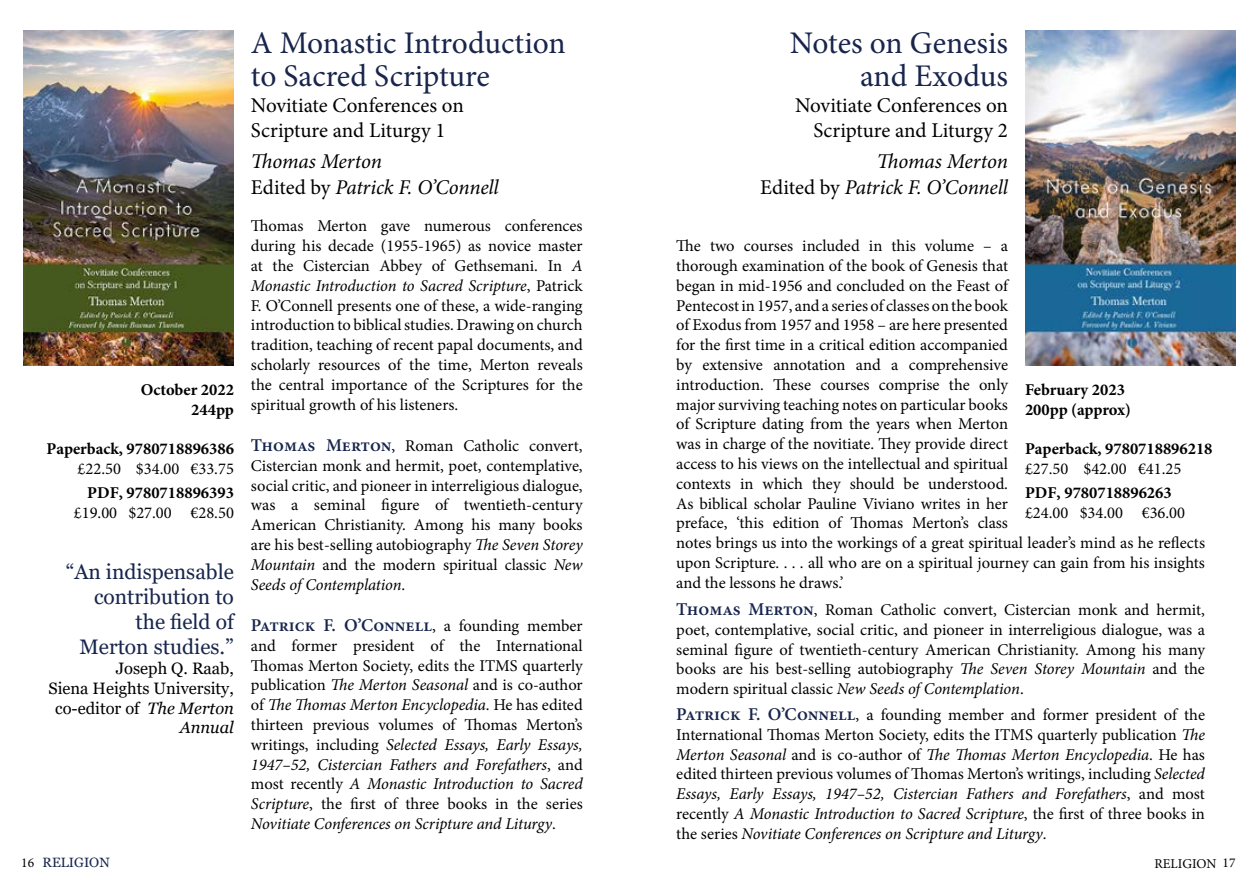
<style>
.page{position:relative;width:1259px;height:893px;background:#fff}
.page>*{position:absolute;margin:0;border:0;box-sizing:border-box;transform-origin:0 0}
.t1{font:31.5px/33px "Minion Pro";letter-spacing:-.005em;color:#18254c;text-align:right}
.t2{font:21px/25.2px "Minion Pro";color:#000;text-align:right}
.t3{font:italic 21px/25.2px "Minion Pro";letter-spacing:-.01em;color:#000;text-align:right}
.t4{font:21px/25.2px "Georgia";color:#18254c;text-align:right}
.t5{font:600 18px "Minion Pro";color:#18254c}
.t6{font:16.5px/19.8px "Minion Pro";color:#000;text-align:justify}
.t7{font:700 16.5px/19.8px "Minion Pro";color:#000}
.t8{font:16.5px/19.8px "Georgia";color:#000;text-align:right}
.t9{font:13.5px "Georgia";color:#18254c}
.t10{font:13.5px "Minion Pro";color:#000}
.s1{font-style:italic}
.s2{font-style:normal}
.s3{font-weight:600;font-size:18px;color:#18254c}
.s4{font-weight:400;font-size:16.5px;color:#000}
.s5{font-family:"Minion Pro";color:#000}
</style>
<div class="page">
<img style="left:1025px;top:30px;width:210px;height:336px">
<img style="left:23px;top:30px;width:211px;height:336px">
<p class="t7" style="left:141px;top:379px;width:95px;text-align:right">October 2022<br>244pp</p>
<p class="t7" style="left:46px;top:439px;width:189px">Paperback, 9780718896386</p>
<p class="t6" style="left:78px;top:459px;width:158px">£22.50 $34.00 €33.75</p>
<p class="t7" style="left:87px;top:483px;width:148px">PDF, 9780718896393</p>
<p class="t6" style="left:74px;top:503px;width:162px">£19.00 $27.00 €28.50</p>
<p class="t4" style="left:66px;top:559px;width:170px">“An indispensable contribution to the field of<br>Merton studies.”</p>
<p class="t8" style="left:48px;top:659px;width:187px">Joseph Q. Raab,<br>Siena Heights University, co-editor of <span class="s1">The Merton<br>Annual</span></p>
<h1 class="t1" style="left:251px;top:27px;width:316px;text-align:left">A Monastic Introduction to Sacred Scripture</h1>
<p class="t2" style="left:251px;top:92px;width:214px;text-align:left">Novitiate Conferences on<br>Scripture and Liturgy 1</p>
<p class="t3" style="left:251px;top:149px;width:249px;text-align:left">Thomas Merton<br><span class="s2">Edited by</span> Patrick F. O’Connell</p>
<p class="t6" style="left:251px;top:216px;width:333px">Thomas Merton gave numerous conferences during his decade (1955-1965) as novice master at the Cistercian Abbey of Gethsemani. In <span class="s1">A Monastic Introduction to Sacred Scripture</span>, Patrick F. O’Connell presents one of these, a wide-ranging introduction to biblical studies. Drawing on church tradition, teaching of recent papal documents, and scholarly resources of the time, Merton reveals the central importance of the Scriptures for the spiritual growth of his listeners.</p>
<p class="t6" style="left:251px;top:436px;width:333px"><span class="s3">Thomas Merton</span>, Roman Catholic convert, Cistercian monk and hermit, poet, contemplative, social critic, and pioneer in interreligious dialogue, was a seminal figure of twentieth-century American Christianity. Among his many books are his best-selling autobiography <span class="s1">The Seven Storey Mountain</span> and the modern spiritual classic <span class="s1">New Seeds of Contemplation</span>.</p>
<p class="t5" style="left:251px;top:613px;width:333px">Patrick F. O’Connell<span class="s4">, a founding member</span></p>
<p class="t6" style="left:251px;top:636px;width:333px">and former president of the International Thomas Merton Society, edits the ITMS quarterly publication <span class="s1">The Merton Seasonal</span> and is co-author of <span class="s1">The Thomas Merton Encyclopedia</span>. He has edited thirteen previous volumes of Thomas Merton’s writings, including <span class="s1">Selected Essays, Early Essays, 1947–52, Cistercian Fathers and Forefathers</span>, and most recently <span class="s1">A Monastic Introduction to Sacred Scripture</span>, the first of three books in the series <span class="s1">Novitiate Conferences on Scripture and Liturgy</span>.</p>
<h1 class="t1" style="left:790px;top:27px;width:220px">Notes on Genesis and Exodus</h1>
<p class="t2" style="left:795px;top:92px;width:214px">Novitiate Conferences on<br>Scripture and Liturgy 2</p>
<p class="t3" style="left:760px;top:149px;width:249px">Thomas Merton<br><span class="s2">Edited by</span> Patrick F. O’Connell</p>
<p class="t6" style="left:676px;top:236px;width:530px;text-align:left">The two courses included in this volume – a<br>thorough examination of the book of Genesis that<br>began in mid-1956 and concluded on the Feast of<br>Pentecost in 1957, and a series of classes on the book<br>of Exodus from 1957 and 1958 – are here presented<br>for the first time in a critical edition accompanied<br>by extensive annotation and a comprehensive<br>introduction. These courses comprise the only<br>major surviving teaching notes on particular books<br>of Scripture dating from the years when Merton<br>was in charge of the novitiate. They provide direct<br>access to his views on the intellectual and spiritual<br>contexts in which they should be understood.<br>As biblical scholar Pauline Viviano writes in her<br>preface, ‘this edition of Thomas Merton’s class<br>notes brings us into the workings of a great spiritual leader’s mind as he reflects upon Scripture. . . . all who are on a spiritual journey can gain from his insights and the lessons he draws.’</p>
<p class="t7" style="left:1025px;top:379px;width:107px">February 2023<br>200pp (approx)</p>
<p class="t7" style="left:1025px;top:439px;width:189px">Paperback, 9780718896218</p>
<p class="t6" style="left:1025px;top:459px;width:158px">£27.50 $42.00 €41.25</p>
<p class="t7" style="left:1025px;top:483px;width:148px">PDF, 9780718896263</p>
<p class="t6" style="left:1025px;top:503px;width:162px">£24.00 $34.00 €36.00</p>
<p class="t6" style="left:676px;top:600px;width:530px"><span class="s3">Thomas Merton</span>, Roman Catholic convert, Cistercian monk and hermit, poet, contemplative, social critic, and pioneer in interreligious dialogue, was a seminal figure of twentieth-century American Christianity. Among his many books are his best-selling autobiography <span class="s1">The Seven Storey Mountain</span> and the modern spiritual classic <span class="s1">New Seeds of Contemplation</span>.</p>
<p class="t6" style="left:676px;top:705px;width:530px"><span class="s3">Patrick F. O’Connell</span>, a founding member and former president of the International Thomas Merton Society, edits the ITMS quarterly publication <span class="s1">The Merton Seasonal</span> and is co-author of <span class="s1">The Thomas Merton Encyclopedia</span>. He has edited thirteen previous volumes of Thomas Merton’s writings, including <span class="s1">Selected Essays, Early Essays, 1947–52, Cistercian Fathers and Forefathers</span>, and most recently <span class="s1">A Monastic Introduction to Sacred Scripture</span>, the first of three books in the series <span class="s1">Novitiate Conferences on Scripture and Liturgy</span>.</p>
<p class="t9" style="left:21px;top:854px;width:90px"><span class="s5">16</span> RELIGION</p>
<p class="t10" style="left:1222px;top:853px;width:14px">17</p>
<p class="t10" style="left:1154px;top:854px;width:63px">RELIGION</p>
</div>
